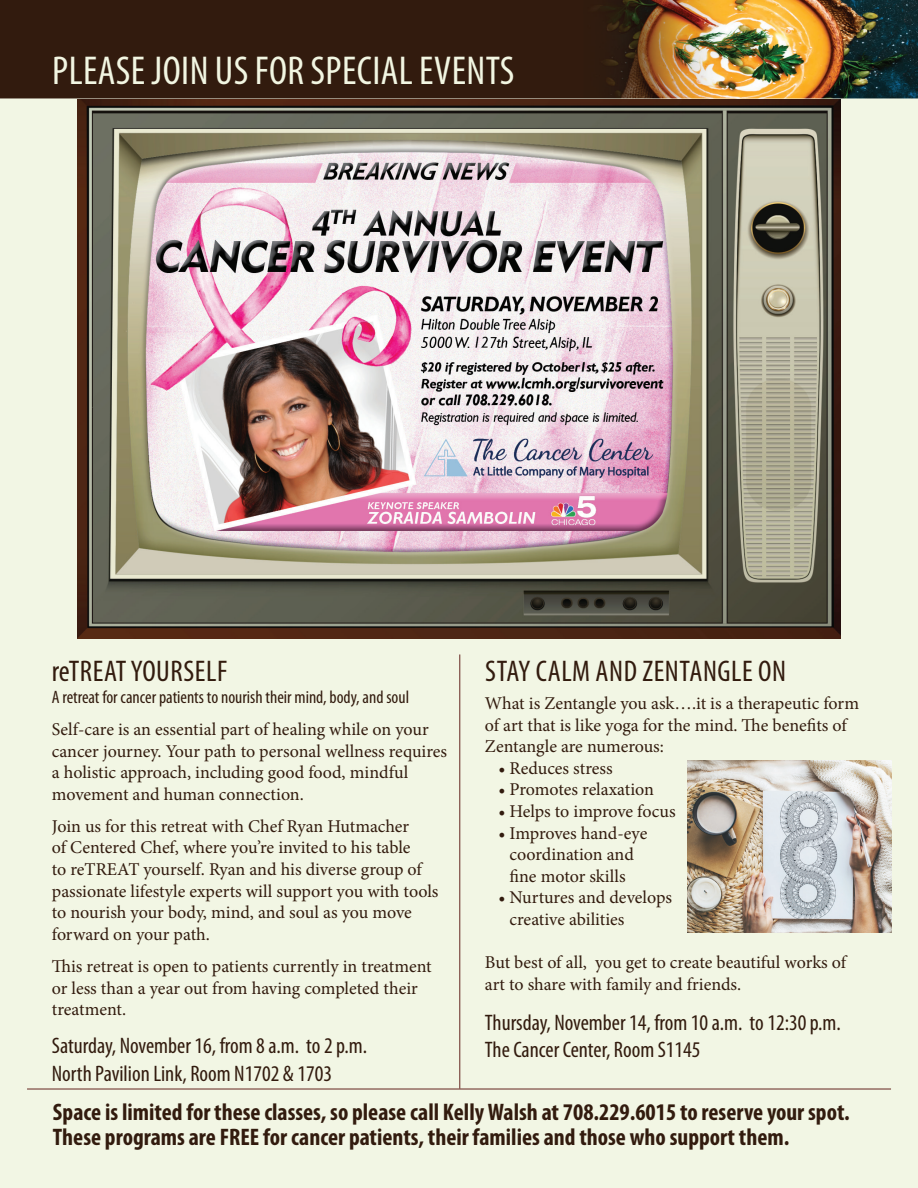
<style>
.page{position:relative;width:918px;height:1188px;background:#fff}
.page>*{position:absolute;margin:0;border:0;box-sizing:border-box;transform-origin:0 0}
.t1{font:condensed 40.5px "Myriad Pro";letter-spacing:.01em;color:#f2f6e2}
.t2{font:condensed 30px "Myriad Pro";letter-spacing:.02em;color:#321b0e}
.t3{font:700 condensed 24px/25.5px "Myriad Pro";color:#321b0e}
.t4{font:condensed 22.5px/28.5px "Myriad Pro";color:#321b0e}
.t5{font:18px/21.6px "Minion Pro";letter-spacing:-.005em;color:#321b0e}
.t6{font:condensed 18px "Myriad Pro";color:#321b0e}
</style>
<div class="page">
<img style="left:0;top:0;width:918px;height:1188px">
<hr style="left:27px;top:1089px;width:864px;height:1px;background:#652520">
<img style="left:688px;top:760px;width:203px;height:172px">
<hr style="left:459px;top:654px;width:1px;height:435px;background:#652520">
<img style="left:77px;top:99px;width:764px;height:540px">
<h1 class="t1" style="left:52px;top:47px;width:464px">PLEASE JOIN US FOR SPECIAL EVENTS</h1>
<h2 class="t2" style="left:52px;top:653px;width:177px">reTREAT YOURSELF</h2>
<p class="t6" style="left:52px;top:686px;width:359px">A retreat for cancer patients to nourish their mind, body, and soul</p>
<p class="t5" style="left:52px;top:719px;width:397px">Self-care is an essential part of healing while on your cancer journey. Your path to personal wellness requires a holistic approach, including good food, mindful movement and human connection.</p>
<p class="t5" style="left:52px;top:815px;width:388px">Join us for this retreat with Chef Ryan Hutmacher<br>of Centered Chef, where you’re invited to his table<br>to reTREAT yourself. Ryan and his diverse group of passionate lifestyle experts will support you with tools to nourish your body, mind, and soul as you move forward on your path.</p>
<p class="t5" style="left:52px;top:956px;width:381px">This retreat is open to patients currently in treatment or less than a year out from having completed their treatment.</p>
<p class="t4" style="left:52px;top:1031px;width:317px">Saturday, November 16, from 8 a.m. to 2 p.m.<br>North Pavilion Link, Room N1702 &amp; 1703</p>
<h2 class="t2" style="left:485px;top:653px;width:302px">STAY CALM AND ZENTANGLE ON</h2>
<p class="t5" style="left:485px;top:692px;width:376px">What is Zentangle you ask….it is a therapeutic form of art that is like yoga for the mind. The benefits of<br>Zentangle are numerous:</p>
<p class="t5" style="left:498px;top:757px;width:116px">• Reduces stress</p>
<p class="t5" style="left:498px;top:779px;width:157px">• Promotes relaxation</p>
<p class="t5" style="left:498px;top:800px;width:179px">• Helps to improve focus</p>
<p class="t5" style="left:498px;top:822px;width:150px;text-align:center">• Improves hand-eye coordination and fine motor skills</p>
<p class="t5" style="left:510px;top:887px;width:164px;text-indent:-11px">• Nurtures and develops creative abilities</p>
<p class="t5" style="left:485px;top:952px;width:363px">But best of all, you get to create beautiful works of art to share with family and friends.</p>
<p class="t4" style="left:485px;top:1009px;width:357px;line-height:27px">Thursday, November 14, from 10 a.m. to 12:30 p.m.<br>The Cancer Center, Room S1145</p>
<h3 class="t3" style="left:53px;top:1099px;width:798px">Space is limited for these classes, so please call Kelly Walsh at 708.229.6015 to reserve your spot.<br>These programs are FREE for cancer patients, their families and those who support them.</h3>
</div>
